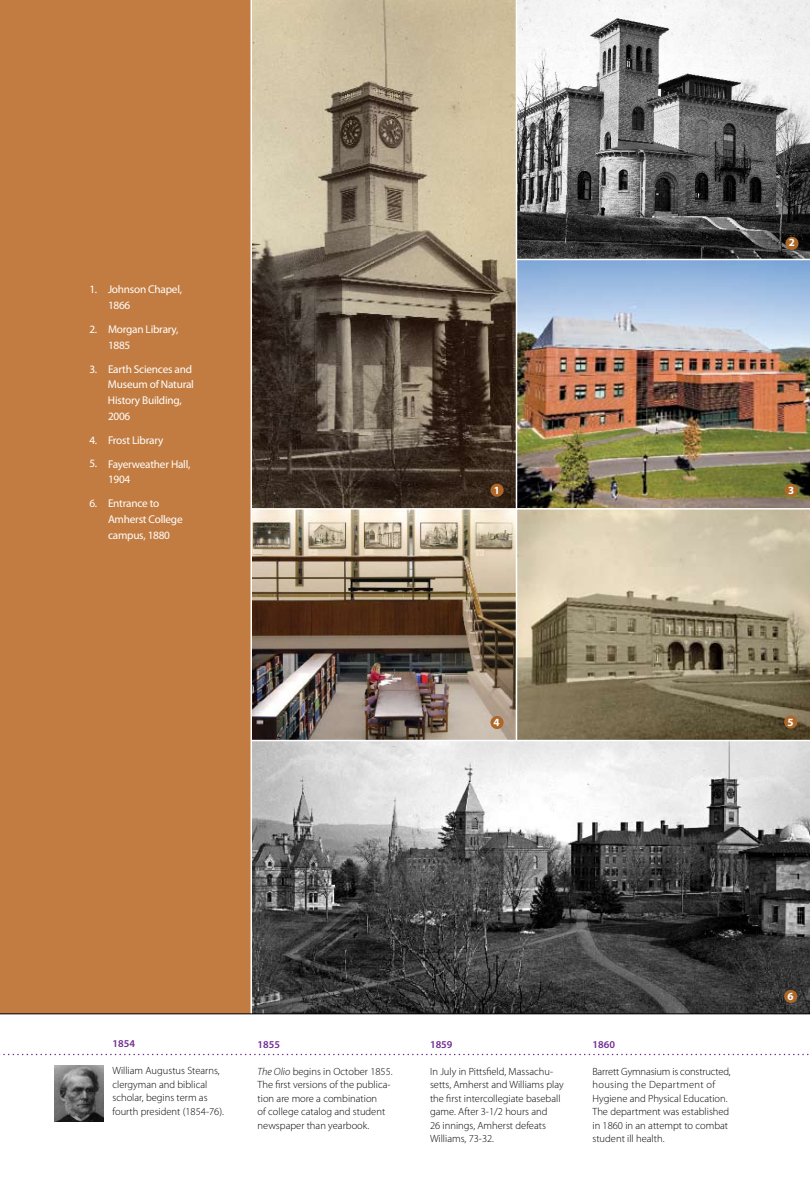
<style>
.page{position:relative;width:810px;height:1188px;background:#fff}
.page>*{position:absolute;margin:0;border:0;box-sizing:border-box;transform-origin:0 0}
.t1{font:11.25px/15.8px "Myriad Pro";letter-spacing:-.02em;color:#fff}
.t2{font:700 11.1px "Myriad";color:#fff}
.t3{font:300 10.5px/13.5px "Myriad Pro";color:#000}
.t4{font:600 10.5px "Myriad Pro";color:#702b90}
.s1{font-style:italic}
</style>
<div class="page">
<img style="left:252px;top:0;width:558px;height:1014px">
<div style="left:784px;top:990px;width:13px;height:13px;background:#ad6828;border-radius:50%"></div>
<div style="left:785px;top:237px;width:14px;height:13px;background:#ad6828;border-radius:50%"></div>
<svg style="left:517px;top:510px;width:293px;height:230px"></svg>
<div style="left:784px;top:484px;width:14px;height:13px;background:#ad6828;border-radius:50%"></div>
<div style="left:784px;top:716px;width:13px;height:13px;background:#ad6828;border-radius:50%"></div>
<img style="left:252px;top:510px;width:264px;height:230px">
<div style="left:490px;top:716px;width:14px;height:13px;background:#ad6828;border-radius:50%"></div>
<div style="left:0;top:0;width:251px;height:1014px;background:#c27c41"></div>
<svg style="left:0;top:1054px;width:809px;height:1px"></svg>
<hr style="left:250px;top:0;width:2px;height:1016px;background:#fff">
<hr style="left:251px;top:508px;width:559px;height:2px;background:#fff">
<hr style="left:516px;top:259px;width:294px;height:1px;background:#fff">
<hr style="left:516px;top:0;width:1px;height:740px;background:#fff">
<div style="left:490px;top:484px;width:14px;height:13px;background:#ad6828;border-radius:50%"></div>
<img style="left:54px;top:1065px;width:49px;height:56px">
<hr style="left:251px;top:740px;width:559px;height:1px;background:#fff">
<hr style="left:0;top:1014px;width:810px;height:1px;background:#000">
<p class="t1" style="left:89px;top:282px;width:9px">1.</p>
<p class="t1" style="left:89px;top:321px;width:9px">2.</p>
<p class="t1" style="left:89px;top:361px;width:9px">3.</p>
<p class="t1" style="left:89px;top:428px;width:9px;line-height:23.9px">4.<br>5.</p>
<p class="t1" style="left:89px;top:495px;width:9px">6.</p>
<p class="t1" style="left:108px;top:282px;width:76px">Johnson Chapel,<br>1866</p>
<p class="t1" style="left:108px;top:321px;width:72px">Morgan Library,<br>1885</p>
<p class="t1" style="left:108px;top:361px;width:87px">Earth Sciences and<br>Museum of Natural<br>H istory Building,<br>2006</p>
<p class="t1" style="left:108px;top:428px;width:84px;line-height:23.9px">Frost Library<br>Fayerweather Hall,</p>
<p class="t1" style="left:108px;top:467px;width:53px;line-height:23.9px">1904<br>Entrance to</p>
<p class="t1" style="left:108px;top:511px;width:76px">Amherst College campus, 1880</p>
<p class="t2" style="left:494px;top:485px;width:8px">1</p>
<p class="t2" style="left:789px;top:237px;width:8px">2</p>
<p class="t2" style="left:788px;top:484px;width:8px">3</p>
<p class="t2" style="left:494px;top:717px;width:8px">4</p>
<p class="t2" style="left:787px;top:717px;width:8px">5</p>
<p class="t4" style="left:112px;top:1037px;width:24px">1854</p>
<p class="t3" style="left:112px;top:1064px;width:113px">William Augustus Stearns, clergyman and biblical scholar, begins term as fourth president (1854-76).</p>
<p class="t4" style="left:258px;top:1037px;width:24px">1855</p>
<p class="t3" style="left:258px;top:1064px;width:137px"><span class="s1">The Olio</span> begins in October 1855.<br>The first versions of the publica&shy;tion are more a combination<br>of college catalog and student newspaper than yearbook.</p>
<p class="t4" style="left:430px;top:1037px;width:24px">1859</p>
<p class="t3" style="left:430px;top:1064px;width:135px">In July in Pittsfield, Massachu&shy;setts, Amherst and Williams play the first intercollegiate baseball game. After 3-1/2 hours and<br>26 innings, Amherst defeats<br>Williams, 73-32.</p>
<p class="t4" style="left:592px;top:1037px;width:24px">1860</p>
<p class="t3" style="left:592px;top:1064px;width:140px">Barrett Gymnasium is constructed, housing the Department of<br>Hygiene and Physical Education.<br>The department was established in 1860 in an attempt to combat student ill health.</p>
<p class="t2" style="left:787px;top:991px;width:8px">6</p>
</div>
